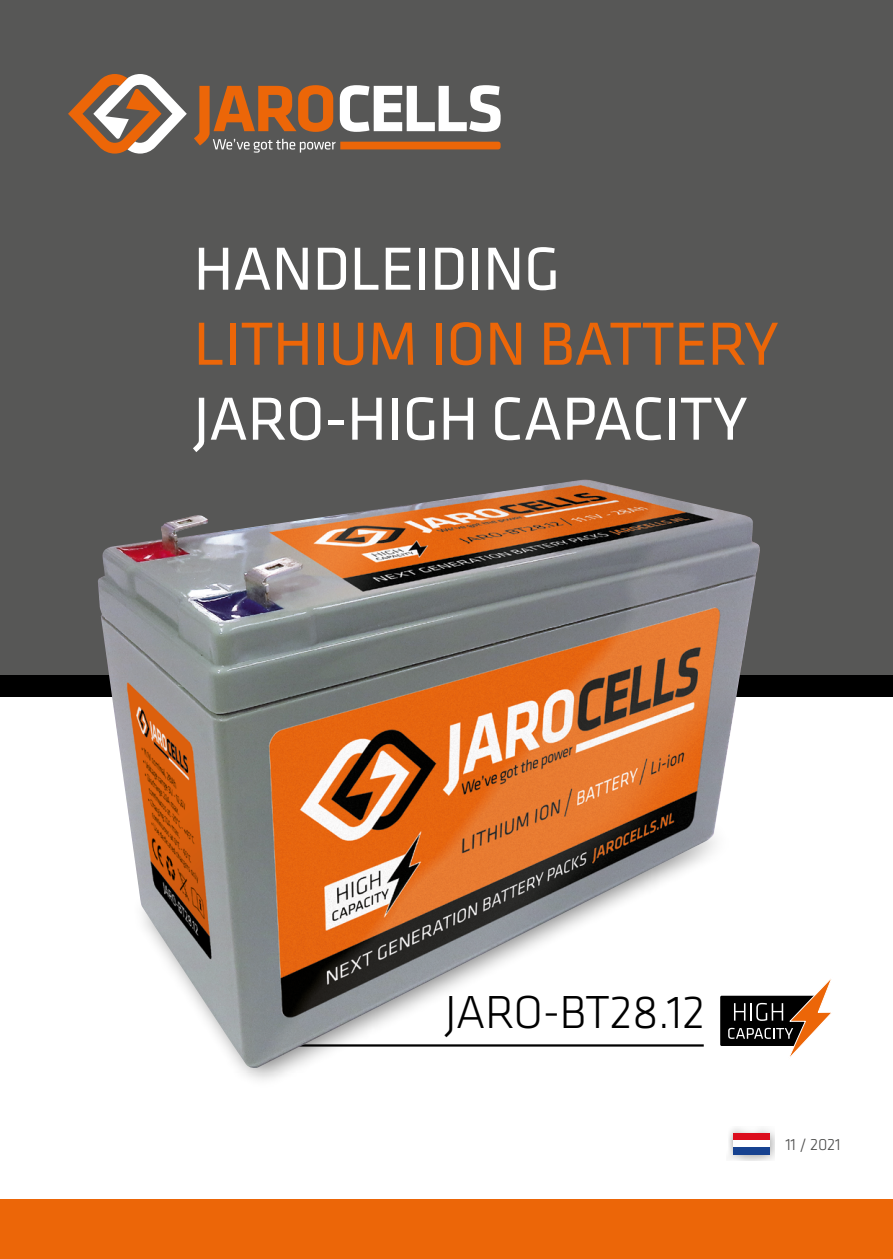
<style>
.page{position:relative;width:893px;height:1259px;background:#fff}
.page>*{position:absolute;margin:0;border:0;box-sizing:border-box;transform-origin:0 0}
.t1{font:63px "Klavika";letter-spacing:-.01em;color:#fff}
.t2{font:63px "Klavika";letter-spacing:-.01em;color:#ec6608}
.t3{font:300 48px "Klavika";letter-spacing:-.01em;color:#000}
.t4{font:300 16.8px "Klavika";letter-spacing:-.01em;color:#4a4a49}
</style>
<div class="page">
<div style="left:0;top:0;width:893px;height:696px;background:#575756"></div>
<div style="left:0;top:675px;width:893px;height:21px;background:#000"></div>
<div style="left:0;top:1199px;width:893px;height:60px;background:#ec6608"></div>
<svg style="left:194px;top:85px;width:307px;height:68px"></svg>
<svg style="left:68px;top:74px;width:119px;height:80px"></svg>
<img style="left:98px;top:479px;width:662px;height:589px">
<svg style="left:720px;top:972px;width:112px;height:92px"></svg>
<div style="left:727px;top:1126px;width:48px;height:35px;background:#000;opacity:.35"></div>
<div style="left:733px;top:1133px;width:37px;height:7px;background:#dc0d1d"></div>
<div style="left:733px;top:1140px;width:37px;height:7px;background:#fff"></div>
<div style="left:733px;top:1147px;width:37px;height:8px;background:#174290"></div>
<p class="t1" style="left:193px;top:234px;width:368px">HANDLEIDING</p>
<p class="t2" style="left:193px;top:309px;width:587px">LITHIUM ION BATTERY</p>
<p class="t1" style="left:193px;top:384px;width:556px">JARO-HIGH CAPACITY</p>
<p class="t3" style="left:445px;top:985px;width:262px">JARO-BT28.12</p>
<p class="t4" style="left:785px;top:1135px;width:57px">11 / 2021</p>
</div>
